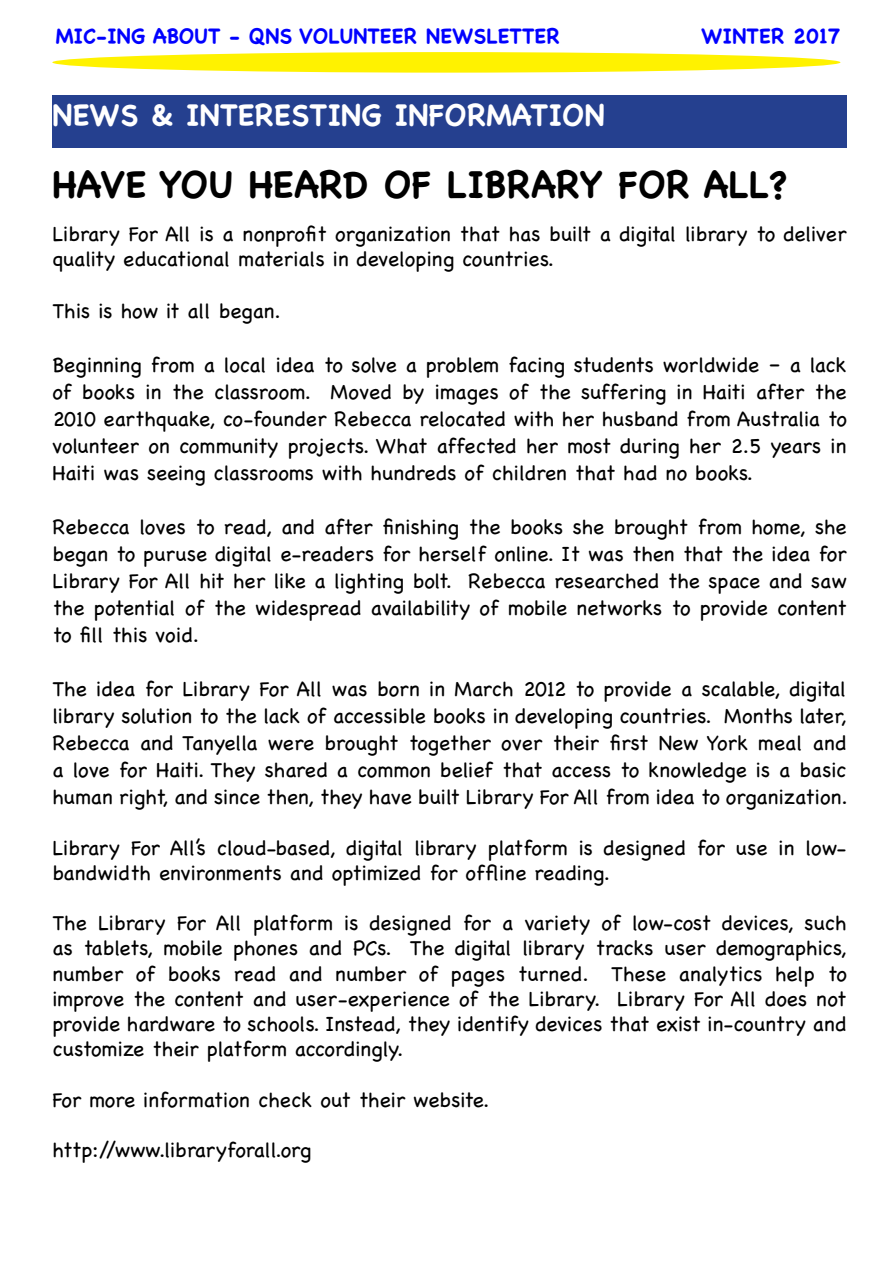
<style>
.page{position:relative;width:893px;height:1263px;background:#fff}
.page>*{position:absolute;margin:0;border:0;box-sizing:border-box;transform-origin:0 0}
.t1{font:700 37.5px "Chalkboard";color:#000}
.t2{font:700 30px "Chalkboard";color:#fff}
.t3{font:21px/27px "Chalkboard";color:#000;text-align:justify}
.t4{font:700 21px "Chalkboard";color:#00f}
</style>
<div class="page">
<div style="left:52px;top:95px;width:795px;height:53px;background:#25408f"></div>
<div style="left:52px;top:52px;width:788px;height:21px;background:#fff200;border-radius:50%"></div>
<p class="t4" style="left:56px;top:23px;width:506px">MIC-ING ABOUT - QNS VOLUNTEER NEWSLETTER</p>
<p class="t4" style="left:701px;top:23px;width:141px">WINTER 2017</p>
<h2 class="t2" style="left:52px;top:97px;width:554px">NEWS &amp; INTERESTING INFORMATION</h2>
<h1 class="t1" style="left:52px;top:163px;width:737px">HAVE YOU HEARD OF LIBRARY FOR ALL?</h1>
<p class="t3" style="left:52px;top:221px;width:796px;line-height:25.2px">Library For All is a nonprofit organization that has built a digital library to deliver quality educational materials in developing countries.</p>
<p class="t3" style="left:52px;top:297px;width:230px">This is how it all began.</p>
<p class="t3" style="left:52px;top:351px;width:796px">Beginning from a local idea to solve a problem facing students worldwide – a lack of books in the classroom. Moved by images of the suffering in Haiti after the 2010 earthquake, co-founder Rebecca relocated with her husband from Australia to volunteer on community projects. What affected her most during her 2.5 years in Haiti was seeing classrooms with hundreds of children that had no books.</p>
<p class="t3" style="left:52px;top:513px;width:796px">Rebecca loves to read, and after finishing the books she brought from home, she began to puruse digital e-readers for herself online. It was then that the idea for Library For All hit her like a lighting bolt. Rebecca researched the space and saw the potential of the widespread availability of mobile networks to provide content to fill this void.</p>
<p class="t3" style="left:52px;top:675px;width:797px">The idea for Library For All was born in March 2012 to provide a scalable, digital library solution to the lack of accessible books in developing countries. Months later, Rebecca and Tanyella were brought together over their first New York meal and a love for Haiti. They shared a common belief that access to knowledge is a basic human right, and since then, they have built Library For All from idea to organization.</p>
<p class="t3" style="left:52px;top:835px;width:796px;line-height:25.2px">Library For All’s cloud-based, digital library platform is designed for use in low&shy;bandwidth environments and optimized for offline reading.</p>
<p class="t3" style="left:52px;top:910px;width:796px;line-height:25.2px">The Library For All platform is designed for a variety of low-cost devices, such as tablets, mobile phones and PCs. The digital library tracks user demographics, number of books read and number of pages turned. These analytics help to improve the content and user-experience of the Library. Library For All does not provide hardware to schools. Instead, they identify devices that exist in-country and customize their platform accordingly.</p>
<p class="t3" style="left:52px;top:1086px;width:438px">For more information check out their website.</p>
<p class="t3" style="left:52px;top:1136px;width:260px">http://www.libraryforall.org</p>
</div>
